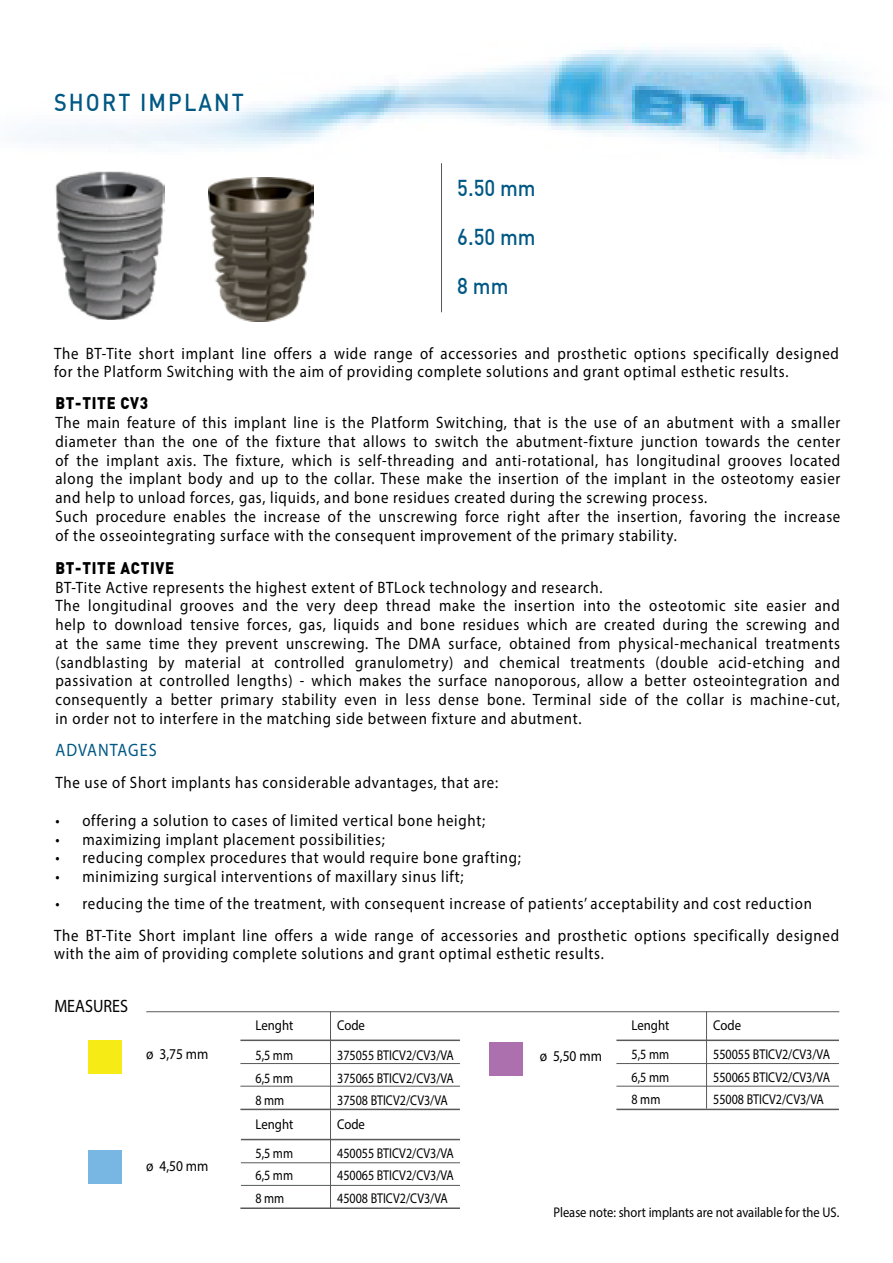
<style>
.page{position:relative;width:893px;height:1263px;background:#fff}
.page>*{position:absolute;margin:0;border:0;box-sizing:border-box;transform-origin:0 0}
.t1{font:500 24px "DIN";letter-spacing:.1em;color:#005884;scale:.9 1}
.t2{font:500 22.5px/48.8px "DIN";color:#005884;text-align:justify;scale:.9 1}
.t3{font:18px "Myriad Pro";letter-spacing:.06em;color:#005884;scale:.9 1}
.t4{font:18px "Myriad Pro";color:#000;scale:.9 1}
.t5{font:16.5px/18.8px "Myriad Pro";letter-spacing:.05em;color:#000;scale:.9 1}
.t6{font:900 16.5px "DIN";letter-spacing:.05em;color:#000;scale:.9 1}
.t7{font:15px "Myriad Pro";color:#000;scale:.9 1}
.t8{font:14.25px/22.4px "Myriad Pro";color:#000;text-align:justify;scale:.85 1}
.t9{font:14.25px "Myriad Pro";color:#000;scale:.9 1}
.t10{font:14.1px "Myriad Pro";color:#000;scale:.89 1}
</style>
<div class="page">
<img style="left:20px;top:47px;width:852px;height:108px">
<hr style="left:441px;top:163px;width:1px;height:149px;background:#58595b">
<img style="left:55px;top:171px;width:110px;height:149px">
<img style="left:208px;top:177px;width:105px;height:105px">
<img style="left:216px;top:282px;width:87px;height:40px">
<hr style="left:241px;top:1139px;width:219px;height:1px;background:#58595b">
<hr style="left:241px;top:1162px;width:219px;height:1px;background:#58595b">
<hr style="left:241px;top:1185px;width:219px;height:1px;background:#58595b">
<hr style="left:240px;top:1207px;width:220px;height:2px;background:#58595b">
<hr style="left:330px;top:1110px;width:1px;height:99px;background:#58595b">
<div style="left:88px;top:1150px;width:33px;height:33px;background:#78b7e4"></div>
<hr style="left:616px;top:1039px;width:223px;height:2px;background:#58595b">
<hr style="left:616px;top:1063px;width:223px;height:1px;background:#58595b">
<hr style="left:616px;top:1086px;width:223px;height:1px;background:#58595b">
<hr style="left:616px;top:1109px;width:223px;height:1px;background:#58595b">
<hr style="left:706px;top:1011px;width:1px;height:97px;background:#58595b">
<div style="left:490px;top:1043px;width:33px;height:33px;background:#ad70af"></div>
<hr style="left:146px;top:1011px;width:693px;height:1px;background:#58595b">
<div style="left:89px;top:1041px;width:33px;height:33px;background:#f6eb14"></div>
<hr style="left:330px;top:1011px;width:1px;height:99px;background:#58595b">
<hr style="left:240px;top:1039px;width:220px;height:2px;background:#58595b">
<hr style="left:240px;top:1063px;width:220px;height:1px;background:#58595b">
<hr style="left:240px;top:1086px;width:220px;height:1px;background:#58595b">
<hr style="left:240px;top:1109px;width:220px;height:1px;background:#58595b">
<h1 class="t1" style="left:54px;top:87px;width:213px">SHORT IMPLANT</h1>
<h2 class="t2" style="left:457px;top:163px;width:89px">5.50 mm 6.50 mm 8 mm</h2>
<p class="t5" style="left:54px;top:343px;width:874px">The BT-Tite short implant line offers a wide range of accessories and prosthetic options specifically designed for the Platform Switching with the aim of providing complete solutions and grant optimal esthetic results.</p>
<p class="t6" style="left:55px;top:392px;width:105px">BT-TITE CV3</p>
<p class="t5" style="left:55px;top:413px;width:874px">The main feature of this implant line is the Platform Switching, that is the use of an abutment with a smaller diameter than the one of the fixture that allows to switch the abutment-fixture junction towards the center of the implant axis. The fixture, which is self-threading and anti-rotational, has longitudinal grooves located along the implant body and up to the collar. These make the insertion of the implant in the osteotomy easier and help to unload forces, gas, liquids, and bone residues created during the screwing process.<br>Such procedure enables the increase of the unscrewing force right after the insertion, favoring the increase of the osseointegrating surface with the consequent improvement of the primary stability.</p>
<p class="t6" style="left:55px;top:557px;width:134px">BT-TITE ACTIVE</p>
<p class="t5" style="left:55px;top:577px;width:873px">BT-Tite Active represents the highest extent of BTLock technology and research.<br>The longitudinal grooves and the very deep thread make the insertion into the osteotomic site easier and help to download tensive forces, gas, liquids and bone residues which are created during the screwing and at the same time they prevent unscrewing. The DMA surface, obtained from physical-mechanical treatments (sandblasting by material at controlled granulometry) and chemical treatments (double acid-etching and passivation at controlled lengths) - which makes the surface nanoporous, allow a better osteointegration and consequently a better primary stability even in less dense bone. Terminal side of the collar is machine-cut, in order not to interfere in the matching side between fixture and abutment.</p>
<p class="t3" style="left:56px;top:739px;width:114px">ADVANTAGES</p>
<p class="t5" style="left:55px;top:773px;width:493px">The use of Short implants has considerable advantages, that are:</p>
<p class="t5" style="left:55px;top:811px;width:479px">• offering a solution to cases of limited vertical bone height;</p>
<p class="t5" style="left:55px;top:829px;width:367px">• maximizing implant placement possibilities;</p>
<p class="t5" style="left:55px;top:848px;width:519px">• reducing complex procedures that would require bone grafting;</p>
<p class="t5" style="left:55px;top:867px;width:455px">• minimizing surgical interventions of maxillary sinus lift;</p>
<p class="t5" style="left:54px;top:887px;width:874px;line-height:31.5px">• reducing the time of the treatment, with consequent increase of patients’ acceptability and cost reduction<br>The BT-Tite Short implant line offers a wide range of accessories and prosthetic options specifically designed</p>
<p class="t5" style="left:54px;top:944px;width:612px">with the aim of providing complete solutions and grant optimal esthetic results.</p>
<p class="t4" style="left:54px;top:995px;width:83px">MEASURES</p>
<p class="t7" style="left:146px;top:1044px;width:70px">ø 3,75 mm</p>
<p class="t7" style="left:146px;top:1156px;width:70px">ø 4,50 mm</p>
<p class="t9" style="left:255px;top:1016px;width:43px">Lenght</p>
<p class="t9" style="left:337px;top:1016px;width:32px">Code</p>
<p class="t8" style="left:255px;top:1044px;width:46px">5,5 mm 6,5 mm 8 mm</p>
<p class="t8" style="left:337px;top:1044px;width:139px">375055 BTICV2/CV3/VA 375065 BTICV2/CV3/VA 37508 BTICV2/CV3/VA</p>
<p class="t9" style="left:255px;top:1116px;width:43px">Lenght</p>
<p class="t9" style="left:337px;top:1116px;width:32px">Code</p>
<p class="t8" style="left:255px;top:1142px;width:46px">5,5 mm 6,5 mm 8 mm</p>
<p class="t8" style="left:337px;top:1142px;width:139px">450055 BTICV2/CV3/VA 450065 BTICV2/CV3/VA 45008 BTICV2/CV3/VA</p>
<p class="t7" style="left:540px;top:1047px;width:70px">ø 5,50 mm</p>
<p class="t9" style="left:632px;top:1016px;width:43px">Lenght</p>
<p class="t9" style="left:713px;top:1016px;width:32px">Code</p>
<p class="t8" style="left:632px;top:1043px;width:46px">5,5 mm 6,5 mm 8 mm</p>
<p class="t8" style="left:713px;top:1043px;width:139px">550055 BTICV2/CV3/VA 550065 BTICV2/CV3/VA 55008 BTICV2/CV3/VA</p>
<p class="t10" style="left:553px;top:1204px;width:323px">Please note: short implants are not available for the US.</p>
</div>
